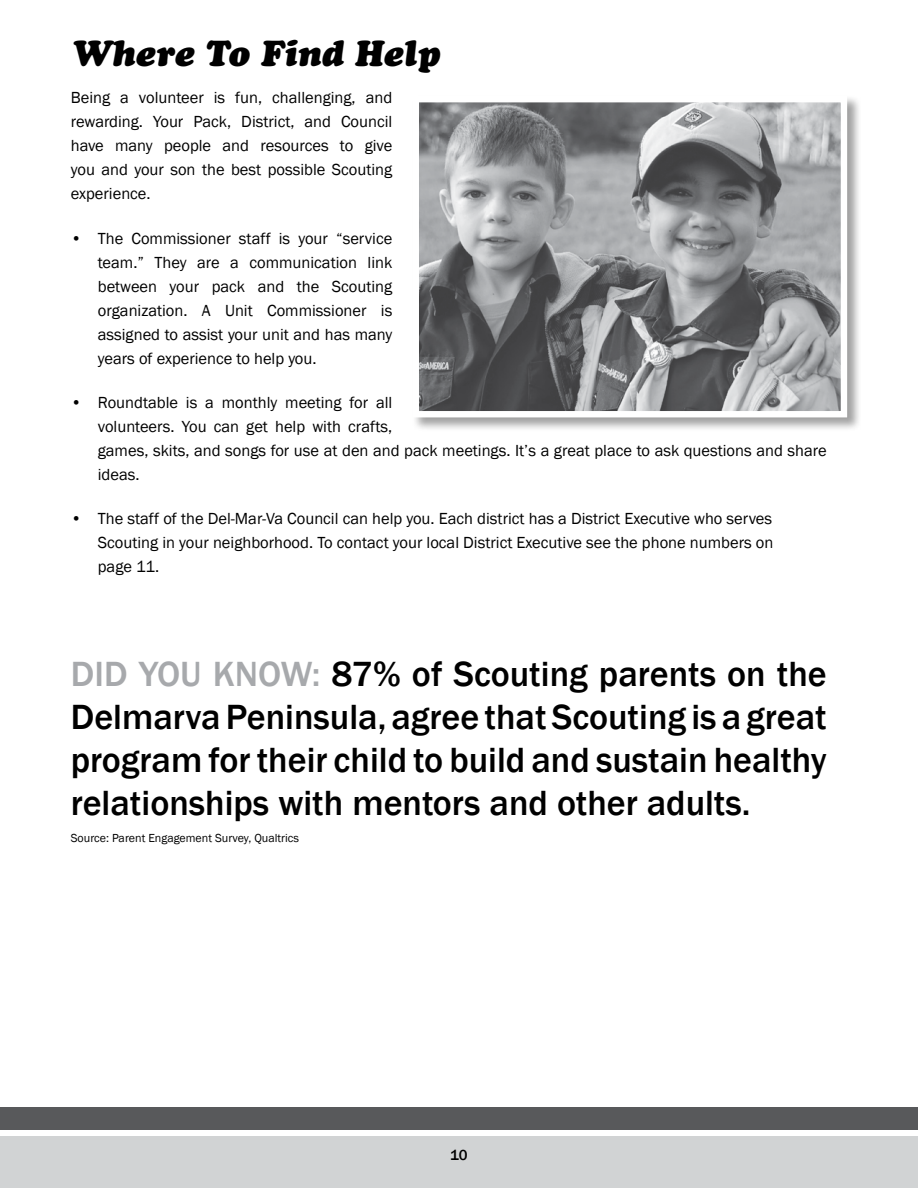
<style>
.page{position:relative;width:918px;height:1188px;background:#fff}
.page>*{position:absolute;margin:0;border:0;box-sizing:border-box;transform-origin:0 0}
.t1{font:500 36px/43.2px "Franklin Gothic";color:#000;text-align:justify}
.t2{font:italic 36px "Cooper Black Std";color:#000}
.t3{font:16.5px/24px "Franklin Gothic";color:#000;text-align:justify}
.t4{font:500 15px "Franklin Gothic";color:#000}
.t5{font:12px "Franklin Gothic";color:#000}
.s1{color:#a7a9ac}
</style>
<div class="page">
<div style="left:0;top:1107px;width:918px;height:23px;background:#58595b"></div>
<div style="left:0;top:1136px;width:918px;height:52px;background:#d1d3d4"></div>
<div style="left:411px;top:95px;width:450px;height:337px;background:#000;opacity:.37"></div>
<img style="left:420px;top:103px;width:420px;height:307px">
<div style="left:413px;top:96px;width:434px;height:321px;border:6px solid #fff"></div>
<h1 class="t2" style="left:71px;top:31px;width:371px">Where To Find Help</h1>
<p class="t3" style="left:71px;top:86px;width:323px">Being a volunteer is fun, challenging, and rewarding. Your Pack, District, and Council have many people and resources to give you and your son the best possible Scouting experience.</p>
<p class="t3" style="left:98px;top:226px;width:296px;text-indent:-27px">• The Commissioner staff is your “service team.” They are a communication link between your pack and the Scouting organization. A Unit Commissioner is assigned to assist your unit and has many years of experience to help you.</p>
<p class="t3" style="left:98px;top:391px;width:731px;text-align:left;text-indent:-27px">• Roundtable is a monthly meeting for all<br>volunteers. You can get help with crafts,<br>games, skits, and songs for use at den and pack meetings. It’s a great place to ask questions and share ideas.</p>
<p class="t3" style="left:98px;top:507px;width:677px;text-indent:-27px">• The staff of the Del-Mar-Va Council can help you. Each district has a District Executive who serves Scouting in your neighborhood. To contact your local District Executive see the phone numbers on page 11.</p>
<h1 class="t1" style="left:71px;top:652px;width:758px"><span class="s1">DID YOU KNOW:</span> 87% of Scouting parents on the Delmarva Peninsula, agree that Scouting is a great program for their child to build and sustain healthy relationships with mentors and other adults.</h1>
<p class="t5" style="left:71px;top:830px;width:230px">Source: Parent Engagement Survey, Qualtrics</p>
<p class="t4" style="left:450px;top:1146px;width:19px">10</p>
</div>
